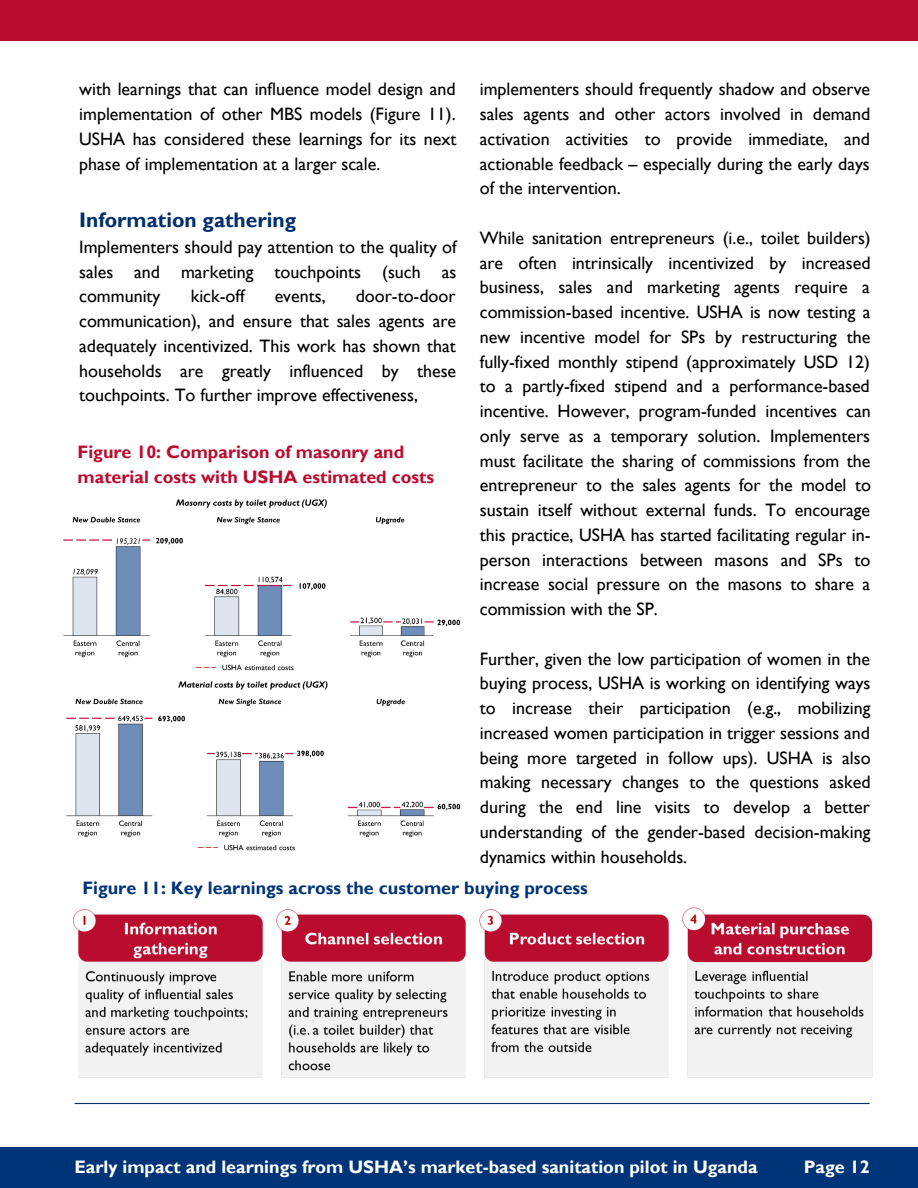
<style>
.page{position:relative;width:918px;height:1188px;background:#fff}
.page>*{position:absolute;margin:0;border:0;box-sizing:border-box;transform-origin:0 0}
.t1{font:700 21px "Gill Sans";color:#002f6c}
.t2{font:18px/24.8px "Gill Sans";color:#000;text-align:justify}
.t3{font:700 18px "Gill Sans";color:#fff}
.t4{font:700 18px/24.8px "Gill Sans";color:#ba0c2f}
.t5{font:700 18px "Gill Sans";color:#003478}
</style>
<div class="page">
<img style="left:63px;top:499px;width:397px;height:172px">
<img style="left:66px;top:681px;width:395px;height:170px">
<div style="left:0;top:1148px;width:918px;height:40px;background:#003478"></div>
<hr style="left:75px;top:1103px;width:794px;height:1px;background:#002f6c">
<div style="left:0;top:0;width:918px;height:40px;background:#ba0c2f"></div>
<img style="left:74px;top:907px;width:799px;height:171px">
<p class="t2" style="left:79px;top:77px;width:379px">with learnings that can influence model design and implementation of other MBS models (Figure 11).<br>USHA has considered these learnings for its next phase of implementation at a larger scale.</p>
<p class="t1" style="left:79px;top:208px;width:218px">Information gathering</p>
<p class="t2" style="left:79px;top:234px;width:379px">Implementers should pay attention to the quality of sales and marketing touchpoints (such as community</p>
<p class="t2" style="left:191px;top:284px;width:55px">kick-off</p>
<p class="t2" style="left:275px;top:284px;width:52px">events,</p>
<p class="t2" style="left:79px;top:284px;width:379px;text-indent:277px">door-to-door communication), and ensure that sales agents are adequately incentivized. This work has shown that households are greatly influenced by these touchpoints. To further improve effectiveness,</p>
<p class="t4" style="left:78px;top:439px;width:358px">Figure 10: Comparison of masonry and material costs with USHA estimated costs</p>
<p class="t2" style="left:480px;top:77px;width:392px">implementers should frequently shadow and observe sales agents and other actors involved in demand activation activities to provide immediate, and actionable feedback – especially during the early days of the intervention.</p>
<p class="t2" style="left:480px;top:225px;width:393px">While sanitation entrepreneurs (i.e., toilet builders) are often intrinsically incentivized by increased business, sales and marketing agents require a commission-based incentive. USHA is now testing a new incentive model for SPs by restructuring the fully-fixed monthly stipend (approximately USD 12) to a partly-fixed stipend and a performance-based incentive. However, program-funded incentives can only serve as a temporary solution. Implementers must facilitate the sharing of commissions from the entrepreneur to the sales agents for the model to sustain itself without external funds. To encourage this practice, USHA has started facilitating regular in&shy;person interactions between masons and SPs to increase social pressure on the masons to share a commission with the SP.</p>
<p class="t2" style="left:480px;top:646px;width:392px">Further, given the low participation of women in the buying process, USHA is working on identifying ways to increase their participation (e.g., mobilizing increased women participation in trigger sessions and being more targeted in follow ups). USHA is also making necessary changes to the questions asked during the end line visits to develop a better understanding of the gender-based decision-making dynamics within households.</p>
<p class="t5" style="left:82px;top:877px;width:507px">Figure 11: Key learnings across the customer buying process</p>
<p class="t3" style="left:74px;top:1156px;width:685px">Early impact and learnings from USHA’s market-based sanitation pilot in Uganda</p>
<p class="t3" style="left:804px;top:1156px;width:67px">Page 12</p>
</div>
